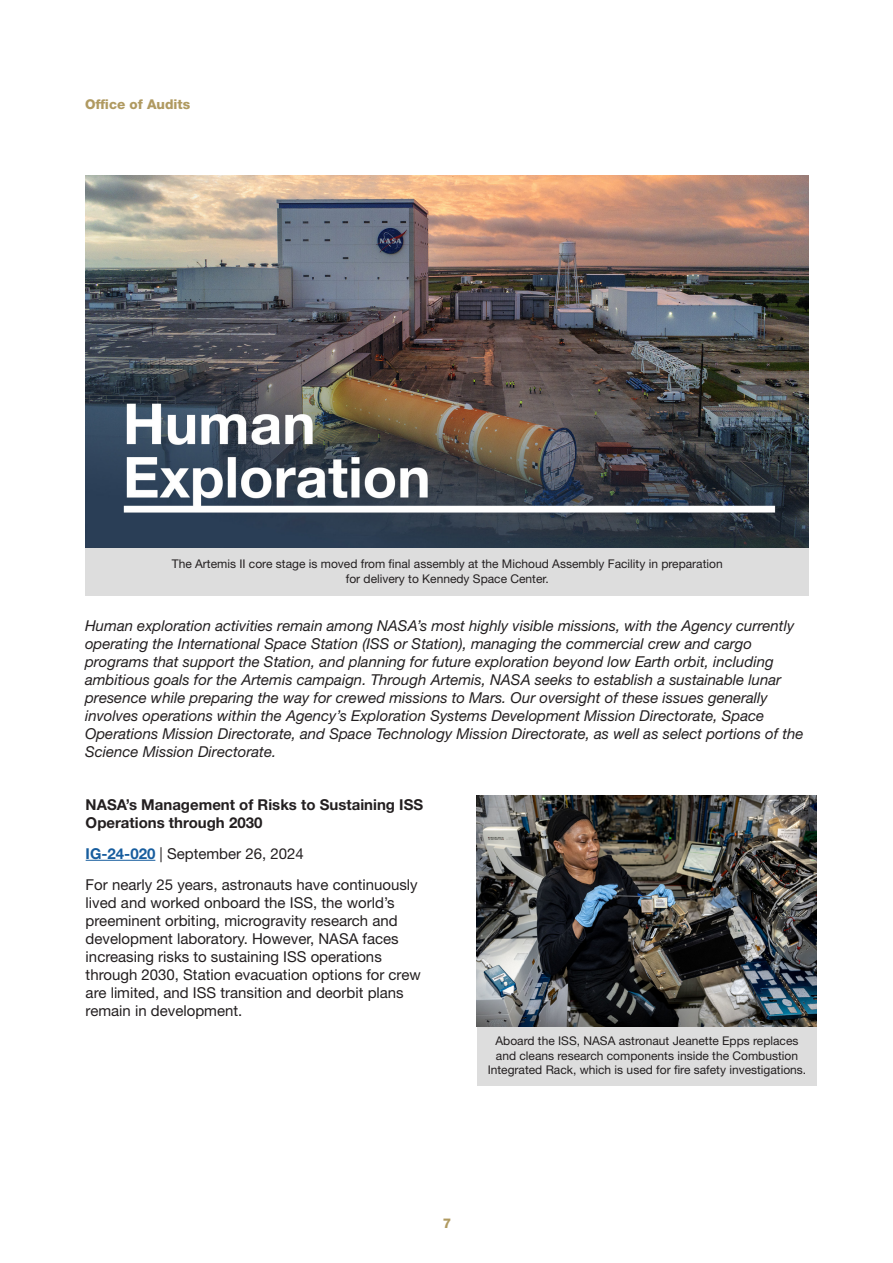
<style>
.page{position:relative;width:893px;height:1263px;background:#fff}
.page>*{position:absolute;margin:0;border:0;box-sizing:border-box;transform-origin:0 0}
.Body_Text_White{font:italic 15px/18px "Helvetica Neue LT Std";color:#231f20}
.Body_Text_White-2{font:15px/18px "Helvetica Neue LT Std";color:#231f20}
.Body_Text_White-3{font:700 15px/18px "Helvetica Neue LT Std";color:#231f20}
.t1{font:800 13.5px "Helvetica Neue LT Std";color:#b09a61}
.Body_Text_White-4{font:12px/14.4px "Helvetica Neue LT Std";color:#231f20;text-align:center}
.s1{font-weight:700;color:#175d9e}
</style>
<div class="page">
<hr style="left:86px;top:860px;width:69px;height:1px;background:#175d9e">
<div style="left:85px;top:529px;width:724px;height:67px;background:#ddd"></div>
<div style="left:477px;top:1025px;width:339px;height:61px;background:#ddd"></div>
<img style="left:85px;top:176px;width:724px;height:372px">
<img style="left:477px;top:796px;width:339px;height:230px">
<p class="t1" style="left:85px;top:96px;width:107px">Office of Audits</p>
<p class="Body_Text_White-4" style="left:172px;top:557px;width:552px">The Artemis II core stage is moved from final assembly at the Michoud Assembly Facility in preparation for delivery to Kennedy Space Center.</p>
<p class="Body_Text_White" style="left:85px;top:617px;width:720px">Human exploration activities remain among NASA’s most highly visible missions, with the Agency currently operating the International Space Station (ISS or Station), managing the commercial crew and cargo programs that support the Station, and planning for future exploration beyond low Earth orbit, including ambitious goals for the Artemis campaign. Through Artemis, NASA seeks to establish a sustainable lunar presence while preparing the way for crewed missions to Mars. Our oversight of these issues generally involves operations within the Agency’s Exploration Systems Development Mission Directorate, Space Operations Mission Directorate, and Space Technology Mission Directorate, as well as select portions of the Science Mission Directorate.</p>
<p class="Body_Text_White-3" style="left:86px;top:795px;width:339px">NASA’s Management of Risks to Sustaining ISS<br>Operations through 2030</p>
<p class="Body_Text_White-2" style="left:86px;top:844px;width:220px"><span class="s1">IG-24-020</span> | September 26, 2024</p>
<p class="Body_Text_White-2" style="left:86px;top:875px;width:337px">For nearly 25 years, astronauts have continuously lived and worked onboard the ISS, the world’s preeminent orbiting, microgravity research and development laboratory. However, NASA faces increasing risks to sustaining ISS operations through 2030, Station evacuation options for crew are limited, and ISS transition and deorbit plans remain in development.</p>
<p class="Body_Text_White-4" style="left:488px;top:1034px;width:320px">Aboard the ISS, NASA astronaut Jeanette Epps replaces and cleans research components inside the Combustion<br>Integrated Rack, which is used for fire safety investigations.</p>
<p class="t1" style="left:443px;top:1215px;width:10px">7</p>
</div>
